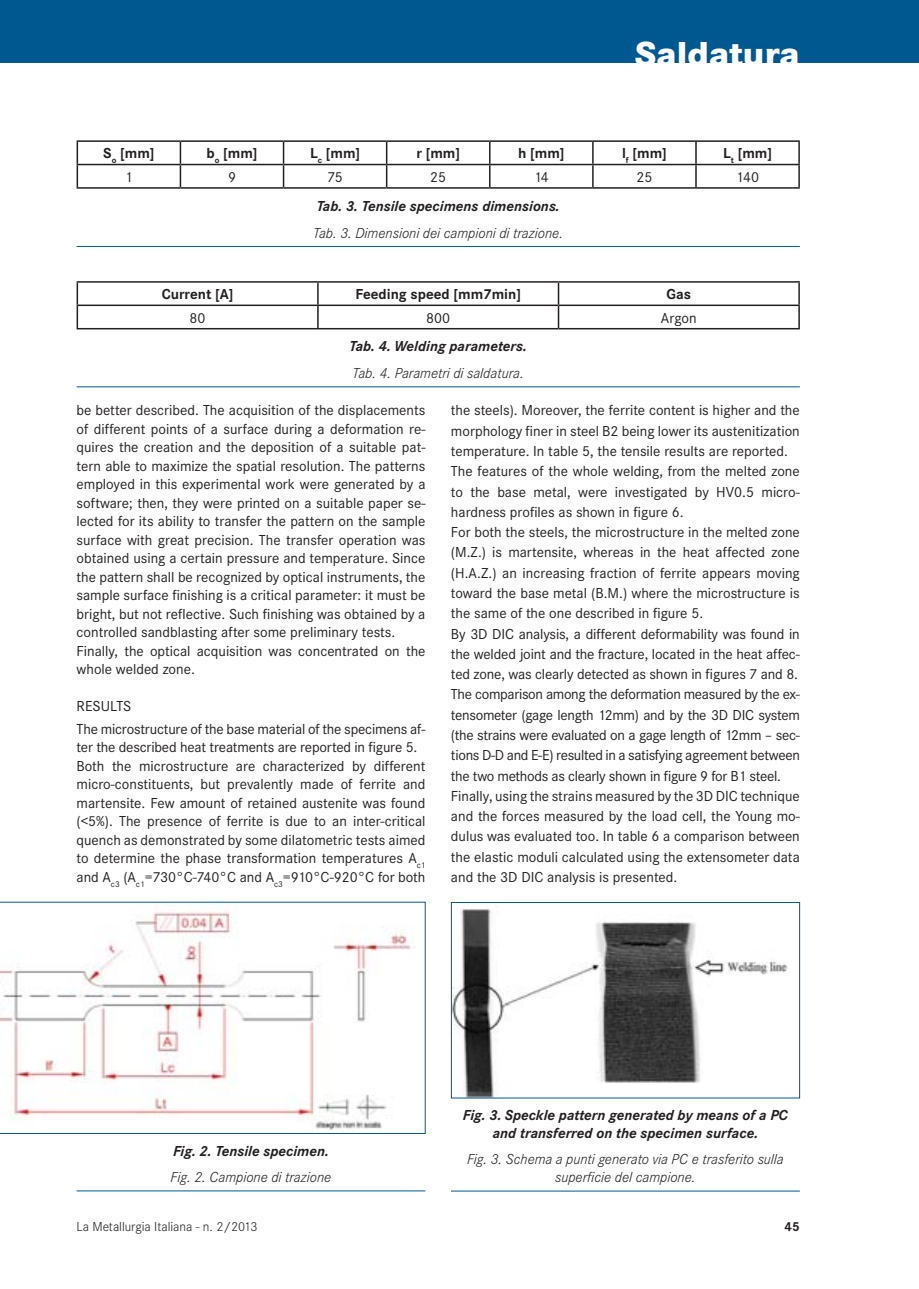
<style>
.page{position:relative;width:919px;height:1289px;background:#fff}
.page>*{position:absolute;margin:0;border:0;box-sizing:border-box;transform-origin:0 0}
.Titolo_fascetta{font:800 36px "Corporate S";color:#fff}
.Testo{font:15px/18.5px "Corporate S";color:#231f20;text-align:justify}
.Didascalia_2a_lingua{font:italic 300 15px/18px "Corporate S";color:#231f20;text-align:center}
.Didascalia_1a_lingua{font:italic 700 15px/18px "Corporate S";color:#231f20;text-align:center}
.Testo-2{font:700 15px "Corporate S";color:#231f20}
.Titolo_paragrafo{font:15px "Corporate S";color:#231f20}
.t1{font:300 13.5px "Corporate S";color:#231f20}
.t2{font:700 13.5px "Corporate S";color:#231f20}
</style>
<div class="page">
<div style="left:0;top:0;width:13px;height:62px;background:#005890"></div>
<div style="left:13px;top:0;width:905px;height:62px;background:#005890"></div>
<svg style="left:0;top:902px;width:425px;height:231px"></svg>
<img style="left:453px;top:908px;width:335px;height:188px">
<div style="left:451px;top:902px;width:348px;height:196px;border:1px solid #005890"></div>
<hr style="left:77px;top:1190px;width:348px;height:1px;background:#005890">
<hr style="left:451px;top:1190px;width:348px;height:1px;background:#005890">
<hr style="left:77px;top:140px;width:103px;height:2px;background:#231f20">
<hr style="left:180px;top:140px;width:103px;height:2px;background:#231f20">
<hr style="left:283px;top:140px;width:103px;height:2px;background:#231f20">
<hr style="left:386px;top:140px;width:103px;height:2px;background:#231f20">
<hr style="left:489px;top:140px;width:104px;height:2px;background:#231f20">
<hr style="left:593px;top:140px;width:103px;height:2px;background:#231f20">
<hr style="left:696px;top:140px;width:103px;height:2px;background:#231f20">
<hr style="left:77px;top:164px;width:103px;height:1px;background:#231f20">
<svg style="left:77px;top:142px;width:1px;height:45px"></svg>
<hr style="left:180px;top:164px;width:103px;height:1px;background:#231f20">
<svg style="left:180px;top:142px;width:1px;height:45px"></svg>
<hr style="left:283px;top:164px;width:103px;height:1px;background:#231f20">
<svg style="left:283px;top:142px;width:1px;height:45px"></svg>
<hr style="left:386px;top:164px;width:103px;height:1px;background:#231f20">
<svg style="left:386px;top:142px;width:1px;height:45px"></svg>
<hr style="left:489px;top:164px;width:104px;height:1px;background:#231f20">
<svg style="left:489px;top:142px;width:1px;height:45px"></svg>
<hr style="left:593px;top:164px;width:103px;height:1px;background:#231f20">
<svg style="left:592px;top:142px;width:1px;height:45px"></svg>
<hr style="left:696px;top:164px;width:103px;height:1px;background:#231f20">
<svg style="left:695px;top:142px;width:1px;height:45px"></svg>
<svg style="left:798px;top:142px;width:1px;height:45px"></svg>
<hr style="left:77px;top:187px;width:103px;height:2px;background:#231f20">
<hr style="left:180px;top:187px;width:103px;height:2px;background:#231f20">
<hr style="left:283px;top:187px;width:103px;height:2px;background:#231f20">
<hr style="left:386px;top:187px;width:103px;height:2px;background:#231f20">
<hr style="left:489px;top:187px;width:104px;height:2px;background:#231f20">
<hr style="left:593px;top:187px;width:103px;height:2px;background:#231f20">
<hr style="left:696px;top:187px;width:103px;height:2px;background:#231f20">
<hr style="left:77px;top:246px;width:722px;height:1px;background:#005890">
<hr style="left:77px;top:281px;width:241px;height:2px;background:#231f20">
<hr style="left:318px;top:281px;width:240px;height:2px;background:#231f20">
<hr style="left:558px;top:281px;width:241px;height:2px;background:#231f20">
<hr style="left:557px;top:283px;width:2px;height:21px;background:#231f20">
<hr style="left:77px;top:304px;width:241px;height:2px;background:#231f20">
<svg style="left:77px;top:283px;width:1px;height:45px"></svg>
<hr style="left:318px;top:304px;width:240px;height:2px;background:#231f20">
<svg style="left:317px;top:283px;width:1px;height:45px"></svg>
<hr style="left:558px;top:304px;width:241px;height:2px;background:#231f20">
<hr style="left:557px;top:306px;width:2px;height:22px;background:#231f20">
<svg style="left:798px;top:283px;width:1px;height:45px"></svg>
<hr style="left:77px;top:328px;width:241px;height:1px;background:#231f20">
<hr style="left:318px;top:328px;width:240px;height:1px;background:#231f20">
<hr style="left:558px;top:328px;width:241px;height:1px;background:#231f20">
<hr style="left:77px;top:386px;width:722px;height:1px;background:#005890">
<p class="Titolo_fascetta" style="left:634px;top:33px;width:167px">Saldatura</p>
<p class="Testo-2" style="left:103px;top:145px;width:53px">S<sub>o</sub> [mm]</p>
<p class="Testo-2" style="left:206px;top:145px;width:52px">b<sub>o</sub> [mm]</p>
<p class="Testo-2" style="left:310px;top:145px;width:52px">L<sub>c</sub> [mm]</p>
<p class="Testo-2" style="left:416px;top:145px;width:45px">r [mm]</p>
<p class="Testo-2" style="left:518px;top:145px;width:48px">h [mm]</p>
<p class="Testo-2" style="left:622px;top:145px;width:46px">l<sub>f</sub> [mm]</p>
<p class="Testo-2" style="left:723px;top:145px;width:50px">L<sub>t</sub> [mm]</p>
<p class="Testo" style="left:125px;top:168px;width:9px">1</p>
<p class="Testo" style="left:228px;top:168px;width:9px">9</p>
<p class="Testo" style="left:327px;top:168px;width:17px">75</p>
<p class="Testo" style="left:430px;top:168px;width:17px">25</p>
<p class="Testo" style="left:533px;top:168px;width:17px">14</p>
<p class="Testo" style="left:636px;top:168px;width:17px">25</p>
<p class="Testo" style="left:736px;top:168px;width:25px">140</p>
<p class="Didascalia_1a_lingua" style="left:316px;top:197px;width:244px">Tab. 3. Tensile specimens dimensions.</p>
<p class="Didascalia_2a_lingua" style="left:313px;top:224px;width:251px">Tab. 3. Dimensioni dei campioni di trazione.</p>
<p class="Testo-2" style="left:162px;top:285px;width:73px">Current [A]</p>
<p class="Testo-2" style="left:355px;top:285px;width:167px">Feeding speed [mm7min]</p>
<p class="Testo-2" style="left:666px;top:285px;width:26px">Gas</p>
<p class="Testo" style="left:190px;top:308px;width:17px">80</p>
<p class="Testo" style="left:426px;top:308px;width:25px">800</p>
<p class="Testo" style="left:661px;top:308px;width:37px">Argon</p>
<p class="Didascalia_1a_lingua" style="left:349px;top:337px;width:179px">Tab. 4. Welding parameters.</p>
<p class="Didascalia_2a_lingua" style="left:352px;top:364px;width:173px">Tab. 4. Parametri di saldatura.</p>
<p class="Testo" style="left:451px;top:400px;width:350px;line-height:20.2px">the steels). Moreover, the ferrite content is higher and the morphology finer in steel B2 being lower its austenitization temperature. In table 5, the tensile results are reported.</p>
<p class="Testo" style="left:451px;top:461px;width:350px;line-height:20.2px">The features of the whole welding, from the melted zone to the base metal, were investigated by HV0.5 micro&shy;hardness profiles as shown in figure 6.</p>
<p class="Testo" style="left:451px;top:522px;width:350px;line-height:20.2px">For both the steels, the microstructure in the melted zone (M.Z.) is martensite, whereas in the heat affected zone (H .A.Z.) an increasing fraction of ferrite appears moving toward the base metal (B.M.) where the microstructure is the same of the one described in figure 5.</p>
<p class="Testo" style="left:451px;top:623px;width:350px;line-height:20.2px">By 3D DIC analysis, a different deformability was found in the welded joint and the fracture, located in the heat affec&shy;ted zone, was clearly detected as shown in figures 7 and 8.</p>
<p class="Testo" style="left:451px;top:684px;width:350px;line-height:20.2px">The comparison among the deformation measured by the ex&shy;tensometer (gage length 12mm) and by the 3D DIC system (the strains were evaluated on a gage length of 12mm – sec&shy;tions D-D and E-E) resulted in a satisfying agreement between the two methods as clearly shown in figure 9 for B1 steel.</p>
<p class="Testo" style="left:451px;top:785px;width:350px;line-height:20.2px">Finally, using the strains measured by the 3D DIC technique and the forces measured by the load cell, the Young mo&shy;dulus was evaluated too. In table 6 a comparison between the elastic moduli calculated using the extensometer data and the 3D DIC analysis is presented.</p>
<p class="Testo" style="left:77px;top:401px;width:350px">be better described. The acquisition of the displacements of different points of a surface during a deformation re&shy;quires the creation and the deposition of a suitable pat&shy;tern able to maximize the spatial resolution. The patterns employed in this experimental work were generated by a software; then, they were printed on a suitable paper se&shy;lected for its ability to transfer the pattern on the sample surface with great precision. The transfer operation was obtained using a certain pressure and temperature. Since the pattern shall be recognized by optical instruments, the sample surface finishing is a critical parameter: it must be bright, but not reflective. Such finishing was obtained by a controlled sandblasting after some preliminary tests.</p>
<p class="Testo" style="left:77px;top:641px;width:350px">Finally, the optical acquisition was concentrated on the whole welded zone.</p>
<p class="Titolo_paragrafo" style="left:77px;top:697px;width:55px">Results</p>
<p class="Testo" style="left:77px;top:719px;width:350px">The microstructure of the base material of the specimens af&shy;ter the described heat treatments are reported in figure 5.</p>
<p class="Testo" style="left:77px;top:756px;width:350px">Both the microstructure are characterized by different micro-constituents, but prevalently made of ferrite and martensite. Few amount of retained austenite was found (&lt;5%). The presence of ferrite is due to an inter-critical quench as demonstrated by some dilatometric tests aimed to determine the phase transformation temperatures A<sub>c1 </sub>and A<sub>c3</sub> (A<sub>c1</sub>=730°C-740°C and A<sub>c3</sub>=910°C-920°C for both</p>
<p class="Didascalia_1a_lingua" style="left:173px;top:1141px;width:157px">Fig. 2. Tensile specimen.</p>
<p class="Didascalia_2a_lingua" style="left:171px;top:1168px;width:162px">Fig. 2. Campione di trazione</p>
<p class="Didascalia_1a_lingua" style="left:463px;top:1105px;width:326px">Fig. 3. Speckle pattern generated by means of a PC and transferred on the specimen surface.</p>
<p class="Didascalia_2a_lingua" style="left:467px;top:1150px;width:318px">Fig. 3. Schema a punti generato via PC e trasferito sulla superficie del campione.</p>
<p class="t1" style="left:77px;top:1218px;width:182px">La Metallurgia Italiana - n. 2/2013</p>
<p class="t2" style="left:784px;top:1218px;width:17px">45</p>
</div>
